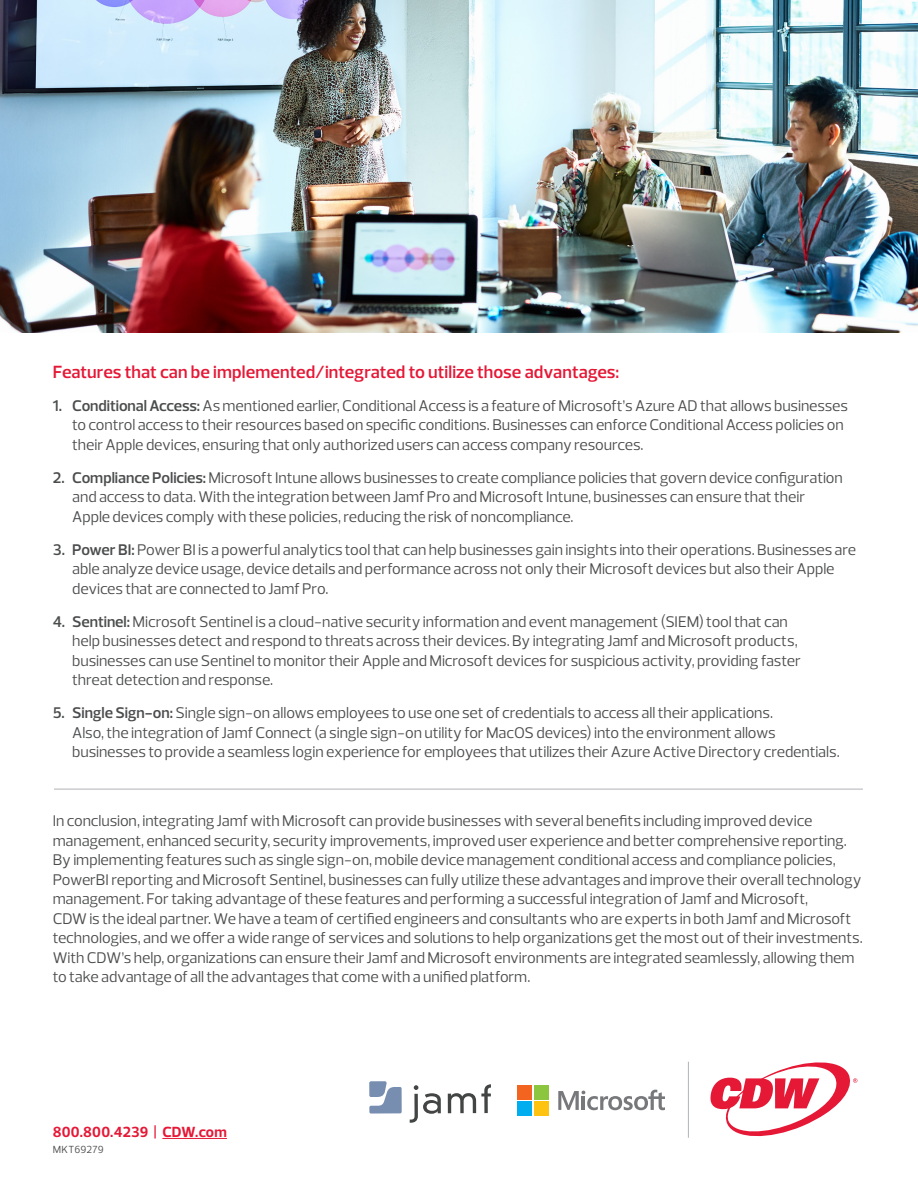
<style>
.page{position:relative;width:918px;height:1188px;background:#fff}
.page>*{position:absolute;margin:0;border:0;box-sizing:border-box;transform-origin:0 0}
._00_Frutiger_LT_Std{font:600 18px "Prelo";color:#e51836}
._00_Frutiger_LT_Std-2{font:15.75px/19.5px "Prelo";letter-spacing:-.005em;color:#4b4c4d}
.t1{font:700 15px "Prelo";letter-spacing:.01em;color:#e51836}
.t2{font:10.5px "Prelo";letter-spacing:.015em;color:#4b4c4d}
.s1{font-weight:600}
</style>
<div class="page">
<img style="left:0;top:0;width:918px;height:333px">
<hr style="left:688px;top:1062px;width:1px;height:76px;background:#b2b3b7">
<hr style="left:54px;top:789px;width:809px;height:1px;background:#b2b3b7">
<svg style="left:710px;top:1062px;width:147px;height:74px"></svg>
<hr style="left:162px;top:1138px;width:65px;height:1px;background:#e51836">
<svg style="left:558px;top:1090px;width:107px;height:20px"></svg>
<div style="left:517px;top:1085px;width:15px;height:15px;background:#f36421"></div>
<div style="left:534px;top:1085px;width:15px;height:15px;background:#8bc63e"></div>
<div style="left:517px;top:1101px;width:15px;height:15px;background:#00aeef"></div>
<div style="left:534px;top:1101px;width:15px;height:15px;background:#fec210"></div>
<svg style="left:448px;top:1084px;width:43px;height:29px"></svg>
<svg style="left:369px;top:1081px;width:33px;height:33px"></svg>
<svg style="left:410px;top:1085px;width:31px;height:38px"></svg>
<p class="_00_Frutiger_LT_Std" style="left:53px;top:361px;width:568px">Features that can be implemented/integrated to utilize those advantages:</p>
<p class="_00_Frutiger_LT_Std-2" style="left:72px;top:396px;width:777px;text-indent:-20px"><span class="s1">1. Conditional Access:</span> As mentioned earlier, Conditional Access is a feature of Microsoft’s Azure AD that allows businesses to control access to their resources based on specific conditions. Businesses can enforce Conditional Access policies on their Apple devices, ensuring that only authorized users can access company resources.</p>
<p class="_00_Frutiger_LT_Std-2" style="left:72px;top:468px;width:772px;text-indent:-20px"><span class="s1">2. Compliance Policies:</span> Microsoft Intune allows businesses to create compliance policies that govern device configuration and access to data. With the integration between Jamf Pro and Microsoft Intune, businesses can ensure that their<br>Apple devices comply with these policies, reducing the risk of noncompliance.</p>
<p class="_00_Frutiger_LT_Std-2" style="left:72px;top:540px;width:786px;text-indent:-20px"><span class="s1">3. Power BI:</span> Power BI is a powerful analytics tool that can help businesses gain insights into their operations. Businesses are able analyze device usage, device details and performance across not only their Microsoft devices but also their Apple devices that are connected to Jamf Pro.</p>
<p class="_00_Frutiger_LT_Std-2" style="left:72px;top:612px;width:730px;text-indent:-20px"><span class="s1">4. Sentinel:</span> Microsoft Sentinel is a cloud-native security information and event management (SIEM) tool that can help businesses detect and respond to threats across their devices. By integrating Jamf and Microsoft products, businesses can use Sentinel to monitor their Apple and Microsoft devices for suspicious activity, providing faster threat detection and response.</p>
<p class="_00_Frutiger_LT_Std-2" style="left:72px;top:703px;width:769px;text-indent:-20px"><span class="s1">5. Single Sign-on:</span> Single sign-on allows employees to use one set of credentials to access all their applications.<br>Also, the integration of Jamf Connect (a single sign-on utility for MacOS devices) into the environment allows businesses to provide a seamless login experience for employees that utilizes their Azure Active Directory credentials.</p>
<p class="_00_Frutiger_LT_Std-2" style="left:53px;top:811px;width:812px">In conclusion, integrating Jamf with Microsoft can provide businesses with several benefits including improved device management, enhanced security, security improvements, improved user experience and better comprehensive reporting.<br>By implementing features such as single sign-on, mobile device management conditional access and compliance policies, PowerBI reporting and Microsoft Sentinel, businesses can fully utilize these advantages and improve their overall technology management. For taking advantage of these features and performing a successful integration of Jamf and Microsoft,<br>CDW is the ideal partner. We have a team of certified engineers and consultants who are experts in both Jamf and Microsoft technologies, and we offer a wide range of services and solutions to help organizations get the most out of their investments.<br>With CDW’s help, organizations can ensure their Jamf and Microsoft environments are integrated seamlessly, allowing them to take advantage of all the advantages that come with a unified platform.</p>
<p class="t1" style="left:53px;top:1123px;width:176px">800.800.4239 | CDW.com</p>
<p class="t2" style="left:53px;top:1143px;width:53px">MKT69279</p>
</div>
